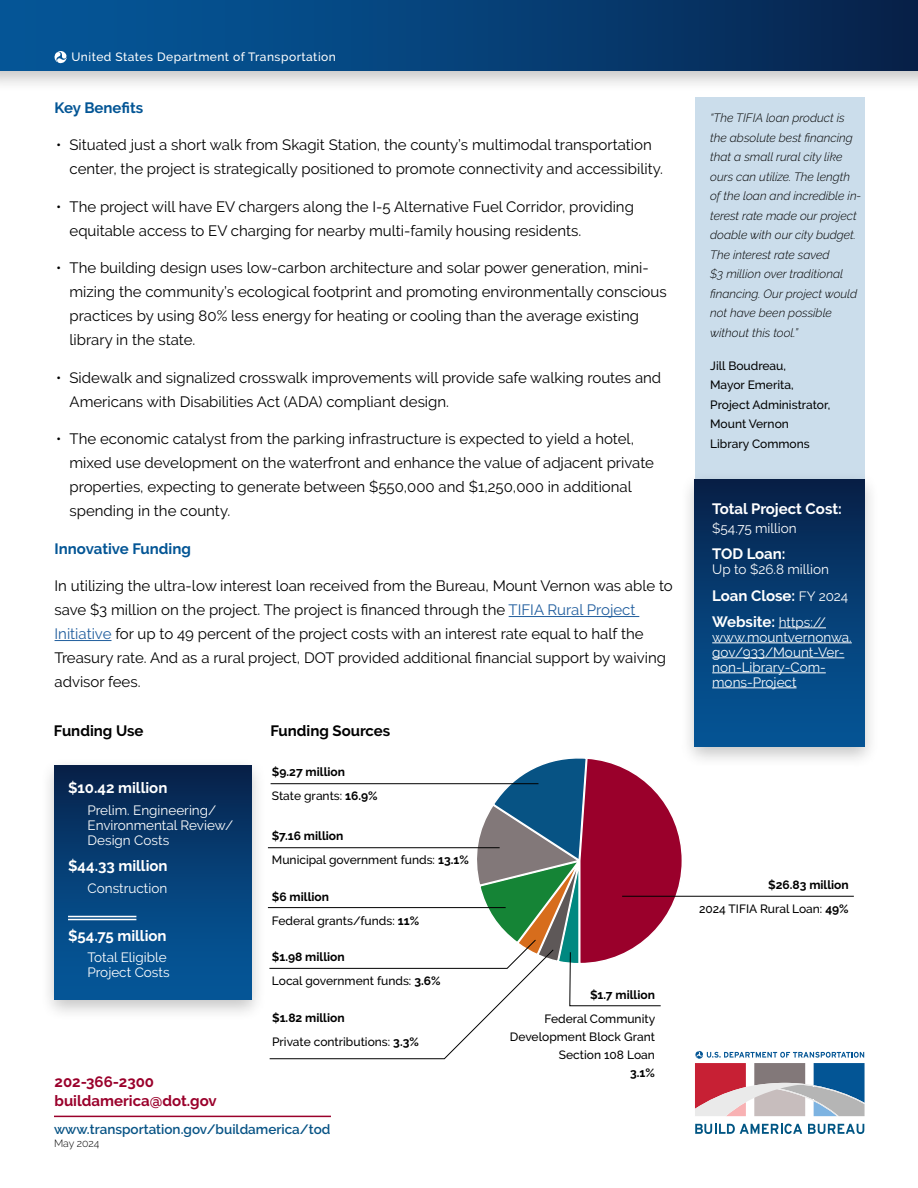
<style>
.page{position:relative;width:918px;height:1188px;background:#fff}
.page>*{position:absolute;margin:0;border:0;box-sizing:border-box;transform-origin:0 0}
.BulletedText{font:15px/24px "Raleway";color:#000}
.BodyText{font:15px/24px "Raleway";color:#000}
.SidebarHeadline{font:700 15px "Raleway";color:#fff}
.SidebarHeadline-2{font:700 15px/19.5px "Raleway";color:#9a002b}
.BodyText-2{font:700 15px "Raleway";color:#035595}
.SidebarHeadline-3{font:700 15px "Raleway";color:#000}
.SidebarHeadline-4{font:13.5px/15px "Raleway";color:#fff}
.t1{font:600 13.5px "Raleway";color:#075385}
.SidebarText{font:italic 300 12px/19.5px "Raleway";color:#000}
.SidebarText-2{font:500 12px/19.5px "Raleway";color:#000}
.SidebarText-3{font:700 12px "Raleway";color:#000}
.t2{font:500 12px "Raleway";letter-spacing:.04em;color:#fff}
.t3{font:300 10.5px "Raleway";color:#000}
.s1{color:#215e9e}
.s2{font-weight:700}
.s3{font-weight:400;font-size:13.5px}
</style>
<div class="page">
<div style="left:0;top:0;width:918px;height:93px;background:#000;opacity:.23"></div>
<div style="left:0;top:0;width:918px;height:71px;background:linear-gradient(to right,#055b9f,#07244e)"></div>
<svg style="left:54px;top:51px;width:13px;height:12px"></svg>
<svg style="left:695px;top:1124px;width:107px;height:10px"></svg>
<svg style="left:808px;top:1124px;width:56px;height:10px"></svg>
<svg style="left:695px;top:1051px;width:170px;height:65px"></svg>
<hr style="left:54px;top:1116px;width:277px;height:1px;background:#9a002b">
<div style="left:695px;top:98px;width:169px;height:564px;background:#cbddeb"></div>
<hr style="left:509px;top:616px;width:130px;height:1px;background:#215e9e">
<hr style="left:55px;top:640px;width:57px;height:1px;background:#215e9e">
<div style="left:680px;top:471px;width:200px;height:298px;background:#000;opacity:.23"></div>
<div style="left:695px;top:480px;width:170px;height:267px;background:linear-gradient(to bottom,#07224b,#085b9d)"></div>
<hr style="left:779px;top:628px;width:47px;height:1px;background:#fff">
<hr style="left:712px;top:643px;width:140px;height:1px;background:#fff">
<hr style="left:712px;top:658px;width:132px;height:1px;background:#fff">
<hr style="left:712px;top:673px;width:114px;height:1px;background:#fff">
<hr style="left:712px;top:688px;width:85px;height:1px;background:#fff">
<div style="left:39px;top:757px;width:228px;height:265px;background:#000;opacity:.23"></div>
<div style="left:55px;top:765px;width:196px;height:235px;background:linear-gradient(to bottom,#07244d,#055ca1)"></div>
<hr style="left:68px;top:916px;width:68px;height:1px;background:#fff">
<hr style="left:68px;top:919px;width:68px;height:1px;background:#fff">
<hr style="left:268px;top:847px;width:232px;height:1px;background:#000">
<hr style="left:268px;top:907px;width:238px;height:1px;background:#000">
<svg style="left:269px;top:755px;width:415px;height:304px"></svg>
<hr style="left:622px;top:896px;width:232px;height:1px;background:#000">
<p class="t2" style="left:72px;top:50px;width:266px">United States Department of Transportation</p>
<p class="BodyText-2" style="left:55px;top:99px;width:90px">Key Benefits</p>
<p class="BulletedText" style="left:70px;top:133px;width:595px;text-indent:-14px">• Situated just a short walk from Skagit Station, the county’s multimodal transportation center, the project is strategically positioned to promote connectivity and accessibility.</p>
<p class="BulletedText" style="left:70px;top:195px;width:566px;text-indent:-14px">• The project will have EV chargers along the I-5 Alternative Fuel Corridor, providing equitable access to EV charging for nearby multi-family housing residents.</p>
<p class="BulletedText" style="left:70px;top:256px;width:599px;text-indent:-14px">• The building design uses low-carbon architecture and solar power generation, mini&shy;mizing the community’s ecological footprint and promoting environmentally conscious practices by using 80% less energy for heating or cooling than the average existing library in the state.</p>
<p class="BulletedText" style="left:70px;top:366px;width:593px;text-indent:-14px">• Sidewalk and signalized crosswalk improvements will provide safe walking routes and<br>Americans with Disabilities Act (ADA) compliant design.</p>
<p class="BulletedText" style="left:70px;top:427px;width:586px;text-indent:-14px">• The economic catalyst from the parking infrastructure is expected to yield a hotel, mixed use development on the waterfront and enhance the value of adjacent private properties, expecting to generate between $550,000 and $1,250,000 in additional spending in the county.</p>
<p class="BodyText-2" style="left:55px;top:540px;width:138px">Innovative Funding</p>
<p class="BodyText" style="left:55px;top:574px;width:620px">In utilizing the ultra-low interest loan received from the Bureau, Mount Vernon was able to save $3 million on the project. The project is financed through the <span class="s1">TIFIA Rural Project Initiative</span> for up to 49 percent of the project costs with an interest rate equal to half the Treasury rate. And as a rural project, DOT provided additional financial support by waiving advisor fees.</p>
<p class="SidebarHeadline-3" style="left:54px;top:723px;width:91px">Funding Use</p>
<p class="SidebarHeadline-3" style="left:271px;top:723px;width:121px">Funding Sources</p>
<p class="SidebarText-3" style="left:272px;top:765px;width:75px">$9.27 million</p>
<p class="SidebarText-2" style="left:272px;top:786px;width:107px">State grants: <span class="s2">16.9%</span></p>
<p class="SidebarText-3" style="left:272px;top:829px;width:73px">$7.16 million</p>
<p class="SidebarText-2" style="left:272px;top:850px;width:198px">Municipal government funds: <span class="s2">13.1%</span></p>
<p class="SidebarText-3" style="left:272px;top:890px;width:59px">$6 million</p>
<p class="SidebarText-2" style="left:272px;top:911px;width:149px">Federal grants/funds: <span class="s2">11%</span></p>
<p class="SidebarHeadline" style="left:68px;top:779px;width:101px">$10.42 million</p>
<p class="SidebarHeadline-4" style="left:88px;top:802px;width:147px">Prelim. Engineering/<br>Environmental Review/<br>Design Costs</p>
<p class="SidebarHeadline" style="left:68px;top:857px;width:101px">$44.33 million</p>
<p class="SidebarHeadline-4" style="left:88px;top:880px;width:81px">Construction</p>
<p class="SidebarHeadline" style="left:68px;top:927px;width:100px">$54.75 million</p>
<p class="SidebarHeadline-4" style="left:88px;top:950px;width:84px">Total Eligible<br>Project Costs</p>
<p class="SidebarText-3" style="left:272px;top:950px;width:74px">$1.98 million</p>
<p class="SidebarText-2" style="left:272px;top:971px;width:170px">Local government funds: <span class="s2">3.6%</span></p>
<p class="SidebarText-3" style="left:272px;top:1011px;width:74px">$1.82 million</p>
<p class="SidebarText-2" style="left:272px;top:1032px;width:148px">Private contributions: <span class="s2">3.3%</span></p>
<p class="SidebarHeadline-2" style="left:55px;top:1072px;width:164px">202-366-2300 buildamerica@dot.gov</p>
<p class="t1" style="left:54px;top:1121px;width:278px">www.transportation.gov/buildamerica/tod</p>
<p class="t3" style="left:54px;top:1137px;width:47px">May 2024</p>
<p class="SidebarText-3" style="left:590px;top:987px;width:66px">$1.7 million</p>
<p class="SidebarText-2" style="left:510px;top:1009px;width:147px;line-height:18px;text-align:right">Federal Community<br>Development Block Grant<br>Section 108 Loan<br><span class="s2">3.1%</span></p>
<p class="SidebarText" style="left:710px;top:108px;width:153px">“The TIFIA loan product is the absolute best financing that a small rural city like ours can utilize. The length of the loan and incredible in&shy;terest rate made our project doable with our city budget.<br>The interest rate saved<br>$3 million over traditional financing. Our project would not have been possible without this tool.”</p>
<p class="SidebarText-2" style="left:710px;top:356px;width:122px">Jill Boudreau,<br>Mayor Emerita,<br>Project Administrator,<br>Mount Vernon<br>Library Commons</p>
<p class="SidebarHeadline" style="left:712px;top:500px;width:131px">Total Project Cost:</p>
<p class="SidebarHeadline-4" style="left:712px;top:521px;width:86px">$54.75 million</p>
<p class="SidebarHeadline" style="left:712px;top:545px;width:75px">TOD Loan:</p>
<p class="SidebarHeadline-4" style="left:712px;top:562px;width:118px">Up to $26.8 million</p>
<p class="SidebarHeadline" style="left:712px;top:587px;width:138px">Loan Close: <span class="s3">FY 2024</span></p>
<p class="SidebarHeadline" style="left:712px;top:613px;width:115px">Website: <span class="s3">https://</span></p>
<p class="SidebarHeadline-4" style="left:712px;top:630px;width:141px">www.mountvernonwa. gov/933/Mount-Ver&shy;non-Library-Com&shy;mons-Project</p>
<p class="SidebarText-3" style="left:768px;top:878px;width:82px">$26.83 million</p>
<p class="SidebarText-2" style="left:699px;top:899px;width:151px">2024 TIFIA Rural Loan: <span class="s2">49%</span></p>
</div>
